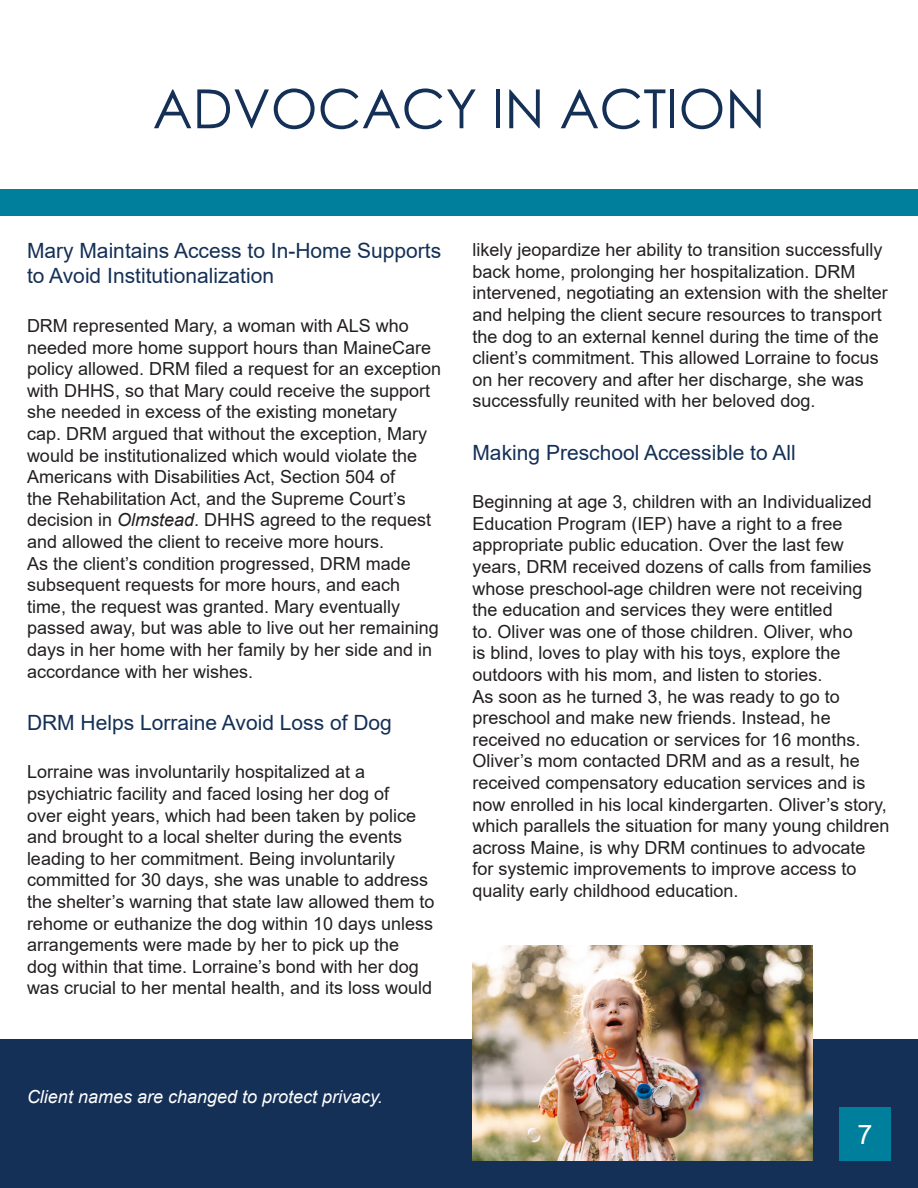
<style>
.page{position:relative;width:918px;height:1188px;background:#fff}
.page>*{position:absolute;margin:0;border:0;box-sizing:border-box;transform-origin:0 0}
.t1{font:54px "Century Gothic";color:#153057}
.t2{font:27px "Arial";color:#fff}
.t3{font:21px/25.2px "Arial";color:#153057}
.t4{font:18px/21.6px "Arial";color:#231f20}
.t5{font:italic 18px "Arial";color:#fff}
.s1{font-style:italic}
</style>
<div class="page">
<div style="left:0;top:189px;width:918px;height:27px;background:#007f9c"></div>
<div style="left:0;top:1040px;width:918px;height:148px;background:#153057"></div>
<img style="left:472px;top:945px;width:341px;height:216px">
<div style="left:839px;top:1107px;width:52px;height:54px;background:#007f9c"></div>
<h1 class="t1" style="left:153px;top:71px;width:614px">ADVOCACY IN ACTION</h1>
<h2 class="t3" style="left:27px;top:238px;width:416px">Mary Maintains Access to In-Home Supports to Avoid Institutionalization</h2>
<p class="t4" style="left:27px;top:315px;width:416px">DRM represented Mary, a woman with ALS who needed more home support hours than MaineCare policy allowed. DRM filed a request for an exception with DHHS, so that Mary could receive the support she needed in excess of the existing monetary<br>cap. DRM argued that without the exception, Mary would be institutionalized which would violate the Americans with Disabilities Act, Section 504 of<br>the Rehabilitation Act, and the Supreme Court’s decision in <span class="s1">Olmstead</span>. DHHS agreed to the request and allowed the client to receive more hours.<br>As the client’s condition progressed, DRM made subsequent requests for more hours, and each time, the request was granted. Mary eventually passed away, but was able to live out her remaining days in her home with her family by her side and in accordance with her wishes.</p>
<h2 class="t3" style="left:27px;top:710px;width:366px">DRM Helps Lorraine Avoid Loss of Dog</h2>
<p class="t4" style="left:27px;top:761px;width:409px">Lorraine was involuntarily hospitalized at a psychiatric facility and faced losing her dog of<br>over eight years, which had been taken by police and brought to a local shelter during the events leading to her commitment. Being involuntarily committed for 30 days, she was unable to address the shelter’s warning that state law allowed them to rehome or euthanize the dog within 10 days unless arrangements were made by her to pick up the<br>dog within that time. Lorraine’s bond with her dog was crucial to her mental health, and its loss would</p>
<p class="t4" style="left:472px;top:239px;width:417px">likely jeopardize her ability to transition successfully back home, prolonging her hospitalization. DRM intervened, negotiating an extension with the shelter and helping the client secure resources to transport the dog to an external kennel during the time of the client’s commitment. This allowed Lorraine to focus on her recovery and after her discharge, she was successfully reunited with her beloved dog.</p>
<h2 class="t3" style="left:472px;top:439px;width:325px">Making Preschool Accessible to All</h2>
<p class="t4" style="left:472px;top:491px;width:419px">Beginning at age 3, children with an Individualized Education Program (IEP) have a right to a free appropriate public education. Over the last few years, DRM received dozens of calls from families whose preschool-age children were not receiving the education and services they were entitled<br>to. Oliver was one of those children. Oliver, who<br>is blind, loves to play with his toys, explore the outdoors with his mom, and listen to stories.<br>As soon as he turned 3, he was ready to go to preschool and make new friends. Instead, he received no education or services for 16 months.<br>Oliver’s mom contacted DRM and as a result, he received compensatory education services and is now enrolled in his local kindergarten. Oliver’s story, which parallels the situation for many young children across Maine, is why DRM continues to advocate for systemic improvements to improve access to quality early childhood education.</p>
<p class="t5" style="left:27px;top:1085px;width:357px">Client names are changed to protect privacy.</p>
<p class="t2" style="left:858px;top:1116px;width:17px">7</p>
</div>
